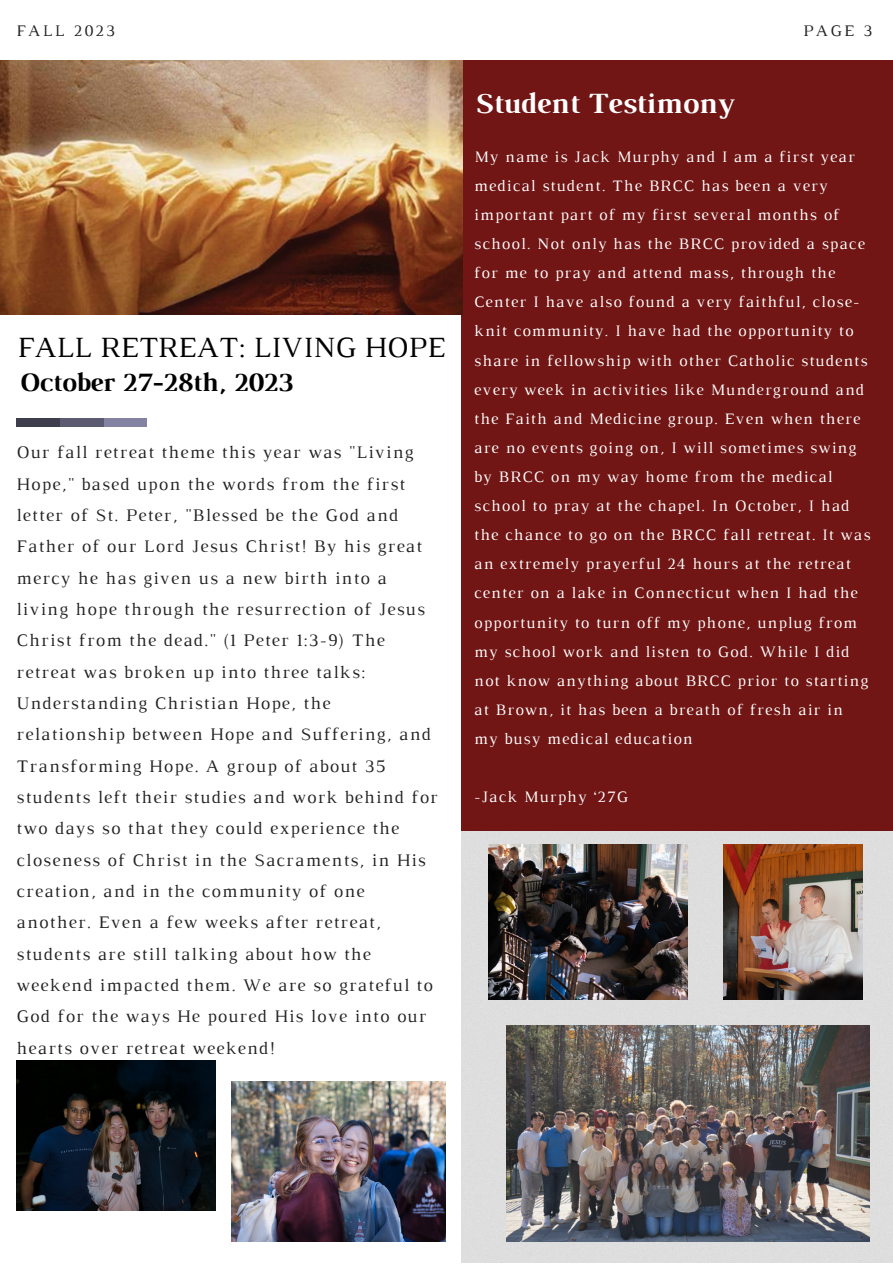
<style>
.page{position:relative;width:893px;height:1264px;background:#fff}
.page>*{position:absolute;margin:0;border:0;box-sizing:border-box;transform-origin:0 0}
.t1{font:30px "Luthier";color:#000}
.t2{font:700 30px "Luthier";color:#fff}
.t3{font:700 27px "Luthier";color:#000}
.t4{font:18px/31.3px "Luthier";letter-spacing:.07em;color:#222}
.t5{font:16.5px "Luthier";letter-spacing:.14em;color:#222}
.t6{font:16.2px/29.1px "Luthier";letter-spacing:.07em;color:#fff}
</style>
<div class="page">
<div style="left:461px;top:831px;width:431px;height:431px;background:#dedede"></div>
<div style="left:461px;top:60px;width:431px;height:770px;background:#711615"></div>
<div style="left:17px;top:418px;width:42px;height:9px;background:#3e3d4d"></div>
<div style="left:60px;top:418px;width:43px;height:9px;background:#5b5a71"></div>
<div style="left:104px;top:418px;width:43px;height:9px;background:#8382a3"></div>
<img style="left:1px;top:61px;width:461px;height:254px">
<img style="left:507px;top:1025px;width:362px;height:216px">
<img style="left:723px;top:844px;width:139px;height:155px">
<img style="left:17px;top:1060px;width:199px;height:150px">
<img style="left:231px;top:1081px;width:214px;height:160px">
<img style="left:488px;top:844px;width:199px;height:155px">
<p class="t5" style="left:17px;top:25px;width:100px">FALL 2023</p>
<p class="t5" style="left:803px;top:25px;width:71px">PAGE 3</p>
<p class="t1" style="left:17px;top:336px;width:429px">FALL RETREAT: LIVING HOPE</p>
<p class="t3" style="left:19px;top:372px;width:275px">October 27-28th, 2023</p>
<p class="t4" style="left:17px;top:438px;width:422px">Our fall retreat theme this year was "Living Hope," based upon the words from the first letter of St. Peter, "Blessed be the God and Father of our Lord Jesus Christ! By his great mercy he has given us a new birth into a living hope through the resurrection of Jesus Christ from the dead." (1 Peter 1:3-9) The retreat was broken up into three talks:<br>Understanding Christian Hope, the relationship between Hope and Suffering, and Transforming Hope. A group of about 35 students left their studies and work behind for two days so that they could experience the closeness of Christ in the Sacraments, in His creation, and in the community of one another. Even a few weeks after retreat, students are still talking about how the weekend impacted them. We are so grateful to God for the ways He poured His love into our hearts over retreat weekend!</p>
<p class="t2" style="left:474px;top:92px;width:261px">Student Testimony</p>
<p class="t6" style="left:474px;top:143px;width:398px">My name is Jack Murphy and I am a first year medical student. The BRCC has been a very important part of my first several months of school. Not only has the BRCC provided a space for me to pray and attend mass, through the Center I have also found a very faithful, close&shy;knit community. I have had the opportunity to share in fellowship with other Catholic students every week in activities like Munderground and the Faith and Medicine group. Even when there are no events going on, I will sometimes swing by BRCC on my way home from the medical school to pray at the chapel. In October, I had the chance to go on the BRCC fall retreat. It was an extremely prayerful 24 hours at the retreat center on a lake in Connecticut when I had the opportunity to turn off my phone, unplug from my school work and listen to God. While I did not know anything about BRCC prior to starting at Brown, it has been a breath of fresh air in<br>my busy medical education</p>
<p class="t6" style="left:474px;top:783px;width:155px">-Jack Murphy ‘27G</p>
</div>
